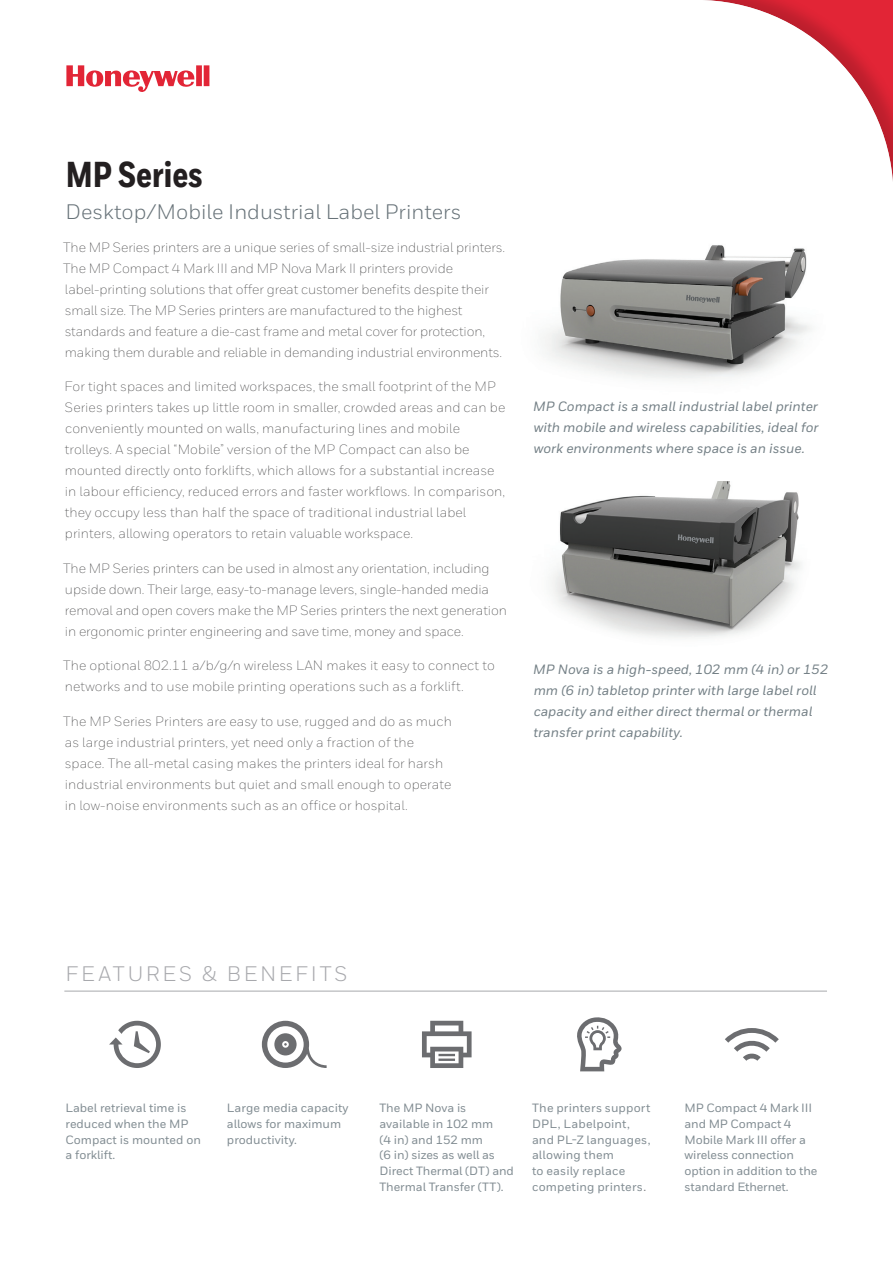
<style>
.page{position:relative;width:893px;height:1263px;background:#fff}
.page>*{position:absolute;margin:0;border:0;box-sizing:border-box;transform-origin:0 0}
.Title_1__28pt{font:800 36px "Honeywell Cond";color:#231f20}
.Title_2__20pt{font:21px "Honeywell Sans";color:#687379}
.Datasheet__Sidebar_H{font:21px "Honeywell Sans";letter-spacing:.13em;color:#a8a9ad}
.Body__9_14_pt{font:300 13.5px/21px "Honeywell Sans";letter-spacing:-.01em;color:#3e3e3f}
.Body__9_14_pt-2{font:italic 500 13.5px/21px "Honeywell Sans";color:#748086;text-align:justify}
.Product_Caption{font:300 13.5px/21px "Honeywell Sans";letter-spacing:.005em;color:#3e3e3f}
.Datasheet_Sidebar__B{font:500 12px/15.8px "Honeywell Sans";letter-spacing:-.005em;color:#818c92}
.Datasheet__Sidebar_B{font:500 12px/15.8px "Honeywell Sans";letter-spacing:.015em;color:#818c92}
.s1{color:#808285}
</style>
<div class="page">
<svg style="left:66px;top:65px;width:143px;height:27px"></svg>
<hr style="left:64px;top:991px;width:763px;height:1px;background:#a8a9ad">
<svg style="left:109px;top:1021px;width:52px;height:47px"></svg>
<svg style="left:262px;top:1021px;width:65px;height:47px"></svg>
<svg style="left:422px;top:1021px;width:50px;height:47px"></svg>
<svg style="left:577px;top:1017px;width:45px;height:54px"></svg>
<svg style="left:725px;top:1028px;width:54px;height:33px"></svg>
<img style="left:551px;top:481px;width:250px;height:157px">
<img style="left:543px;top:245px;width:268px;height:135px">
<p class="Title_1__28pt" style="left:66px;top:152px;width:138px">MP Series</p>
<p class="Title_2__20pt" style="left:66px;top:199px;width:397px">Desktop/Mobile Industrial Label Printers</p>
<p class="Body__9_14_pt" style="left:63px;top:237px;width:444px">The MP Series printers are a unique series of small-size industrial printers.<br>The MP Compact 4 Mark III and MP Nova Mark II printers provide label-printing solutions that offer great customer benefits despite their small size. The MP Series printers are manufactured to the highest standards and feature a die-cast frame and metal cover for protection, making them durable and reliable in demanding industrial environments.</p>
<p class="Body__9_14_pt" style="left:65px;top:376px;width:442px">For tight spaces and limited workspaces, the small footprint of the MP Series printers takes up little room in smaller, crowded areas and can be conveniently mounted on walls, manufacturing lines and mobile trolleys. A special “Mobile” version of the MP Compact can also be mounted directly onto forklifts, which allows for a substantial increase in labour efficiency, reduced errors and faster workflows. In comparison, they occupy less than half the space of traditional industrial label printers, allowing operators to retain valuable workspace.</p>
<p class="Body__9_14_pt" style="left:63px;top:558px;width:445px">The MP Series printers can be used in almost any orientation, including upside down. Their large, easy-to-manage levers, single-handed media removal and open covers make the MP Series printers the next generation in ergonomic printer engineering and save time, money and space.</p>
<p class="Body__9_14_pt" style="left:63px;top:655px;width:433px">The optional 802.11 a/b/g/n wireless LAN makes it easy to connect to networks and to use mobile printing operations such as a forklift.</p>
<p class="Product_Caption" style="left:63px;top:711px;width:390px">The MP Series Printers are easy to use, rugged and do as much as large industrial printers, yet need only a fraction of the space. The all-metal casing makes the printers ideal for harsh industrial environments but quiet and small enough to operate in low-noise environments such as an office or hospital.</p>
<p class="Body__9_14_pt-2" style="left:533px;top:396px;width:287px">MP Compact is a small industrial label printer with mobile and wireless capabilities, ideal for work environments where space is an issue.</p>
<p class="Body__9_14_pt-2" style="left:533px;top:659px;width:297px;text-align:left">MP Nova is a high-speed, 102 mm (4 in) or 152 mm (6 in) tabletop printer with large label roll capacity and either direct thermal or thermal transfer print capability.</p>
<p class="Datasheet__Sidebar_H" style="left:65px;top:961px;width:284px">FEATURES &amp; BENEFITS</p>
<p class="Datasheet_Sidebar__B" style="left:65px;top:1100px;width:137px">Label retrieval time is reduced when the MP<br>Compact is mounted on a forklift.</p>
<p class="Datasheet_Sidebar__B" style="left:227px;top:1100px;width:123px">Large media capacity allows for maximum productivity.</p>
<p class="Datasheet_Sidebar__B" style="left:379px;top:1100px;width:136px">The MP Nova is available in 102 mm<br>(4 in) and 152 mm<br>(6 in) sizes as well as<br>Direct Thermal (DT) and<br>Thermal Transfer (TT).</p>
<p class="Datasheet__Sidebar_B" style="left:532px;top:1100px;width:120px">The printers support<br>DPL, Labelpoint, and PL-Z languages, allowing them<br>to easily replace competing printers<span class="s1">.</span></p>
<p class="Datasheet_Sidebar__B" style="left:684px;top:1100px;width:134px">MP Compact 4 Mark III and MP Compact 4<br>Mobile Mark III offer a wireless connection option in addition to the standard Ethernet.</p>
</div>
